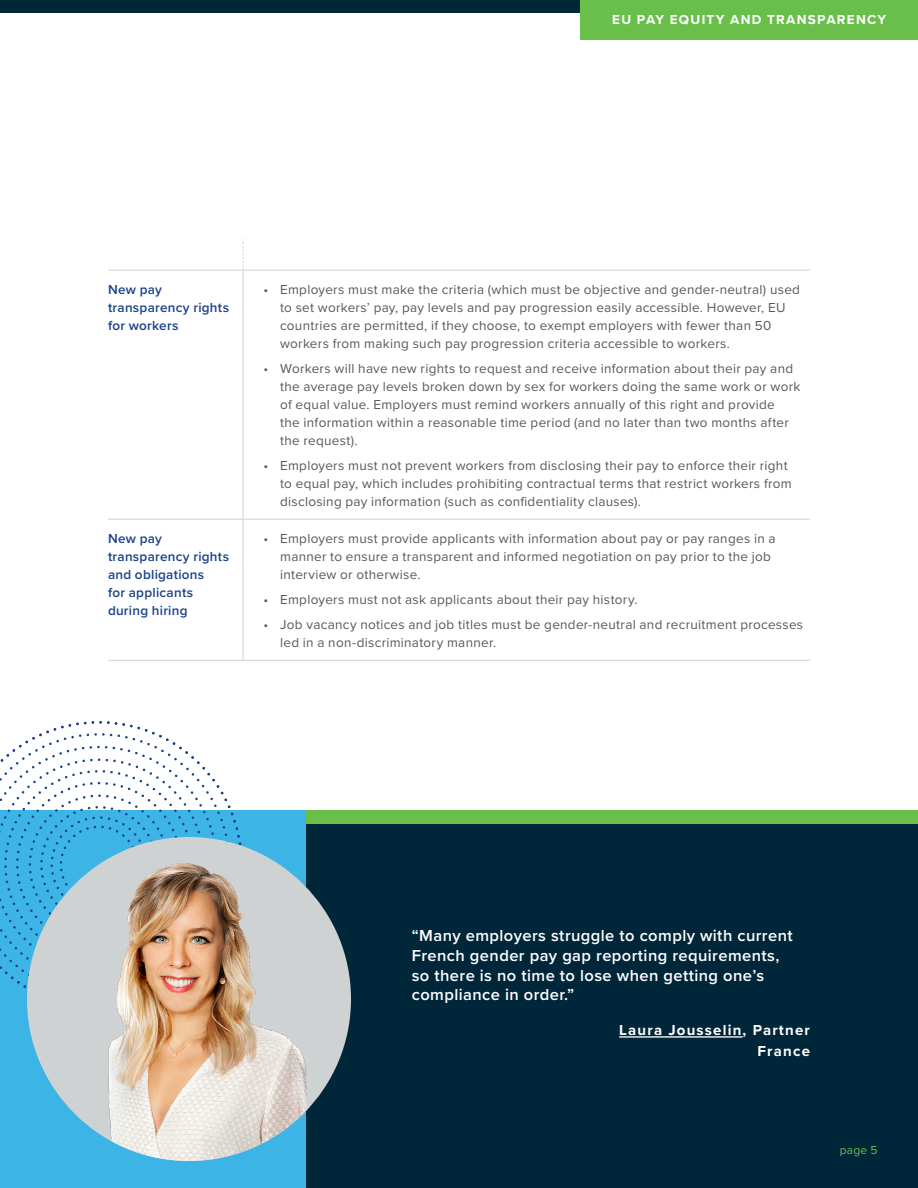
<style>
.page{position:relative;width:918px;height:1188px;background:#fff}
.page>*{position:absolute;margin:0;border:0;box-sizing:border-box;transform-origin:0 0}
.Call_Out_Source_Name_White{font:600 16.5px/19.8px "Proxima Nova";letter-spacing:.025em;color:#fff}
.Call_Out_Source_Name_White-2{font:700 15px "Proxima Nova";letter-spacing:.08em;color:#fff}
.t1{font:13.5px/18px "Proxima Nova";letter-spacing:.02em;color:#57585a}
.Body_Copy{font:600 13.5px/18px "Proxima Nova";letter-spacing:.02em;color:#1a428a}
.t2{font:700 13.5px "Proxima Nova";letter-spacing:.095em;color:#fff}
.Modification_Date{font:12px "Proxima Nova";color:#6abf4b}
</style>
<div class="page">
<div style="left:0;top:0;width:918px;height:14px;background:#00263a"></div>
<div style="left:580px;top:0;width:338px;height:40px;background:#6abf4b"></div>
<hr style="left:243px;top:271px;width:1px;height:248px;background:#cfd2d3">
<hr style="left:108px;top:519px;width:135px;height:1px;background:#cfd2d3">
<hr style="left:243px;top:519px;width:567px;height:1px;background:#cfd2d3">
<hr style="left:243px;top:520px;width:1px;height:140px;background:#cfd2d3">
<hr style="left:108px;top:660px;width:135px;height:1px;background:#cfd2d3">
<hr style="left:243px;top:660px;width:567px;height:1px;background:#cfd2d3">
<hr style="left:108px;top:270px;width:135px;height:1px;background:#cfd2d3">
<hr style="left:243px;top:270px;width:567px;height:1px;background:#cfd2d3">
<svg style="left:243px;top:239px;width:1px;height:31px"></svg>
<div style="left:0;top:810px;width:918px;height:378px;background:#00263a"></div>
<div style="left:0;top:810px;width:306px;height:378px;background:#3cb4e5"></div>
<div style="left:306px;top:810px;width:612px;height:14px;background:#6abf4b"></div>
<svg style="left:19px;top:733px;width:212px;height:255px"></svg>
<svg style="left:5px;top:746px;width:213px;height:238px"></svg>
<svg style="left:0;top:758px;width:205px;height:213px"></svg>
<img style="left:27px;top:844px;width:323px;height:317px">
<hr style="left:619px;top:1036px;width:124px;height:2px;background:#fff">
<p class="t2" style="left:612px;top:10px;width:275px">EU PAY EQUITY AND TRANSPARENCY</p>
<p class="Body_Copy" style="left:108px;top:280px;width:123px">New pay transparency rights for workers</p>
<p class="t1" style="left:280px;top:280px;width:521px;text-indent:-16px">• Employers must make the criteria (which must be objective and gender-neutral) used to set workers’ pay, pay levels and pay progression easily accessible. However, EU countries are permitted, if they choose, to exempt employers with fewer than 50 workers from making such pay progression criteria accessible to workers.</p>
<p class="t1" style="left:280px;top:359px;width:522px;text-indent:-16px">• Workers will have new rights to request and receive information about their pay and the average pay levels broken down by sex for workers doing the same work or work of equal value. Employers must remind workers annually of this right and provide<br>the information within a reasonable time period (and no later than two months after the request).</p>
<p class="t1" style="left:280px;top:456px;width:513px;text-indent:-16px">• Employers must not prevent workers from disclosing their pay to enforce their right to equal pay, which includes prohibiting contractual terms that restrict workers from disclosing pay information (such as confidentiality clauses).</p>
<p class="Body_Copy" style="left:108px;top:529px;width:123px">New pay transparency rights and obligations<br>for applicants during hiring</p>
<p class="t1" style="left:280px;top:529px;width:497px;text-indent:-16px">• Employers must provide applicants with information about pay or pay ranges in a manner to ensure a transparent and informed negotiation on pay prior to the job interview or otherwise.</p>
<p class="t1" style="left:264px;top:590px;width:375px">• Employers must not ask applicants about their pay history.</p>
<p class="t1" style="left:280px;top:615px;width:525px;text-indent:-16px">• Job vacancy notices and job titles must be gender-neutral and recruitment processes led in a non-discriminatory manner.</p>
<p class="Call_Out_Source_Name_White" style="left:412px;top:925px;width:382px">“Many employers struggle to comply with current French gender pay gap reporting requirements, so there is no time to lose when getting one’s compliance in order.”</p>
<p class="Call_Out_Source_Name_White-2" style="left:619px;top:1019px;width:192px">Laura Jousselin, Partner</p>
<p class="Call_Out_Source_Name_White-2" style="left:757px;top:1040px;width:54px">France</p>
<p class="Modification_Date" style="left:840px;top:1141px;width:39px">page 5</p>
</div>
